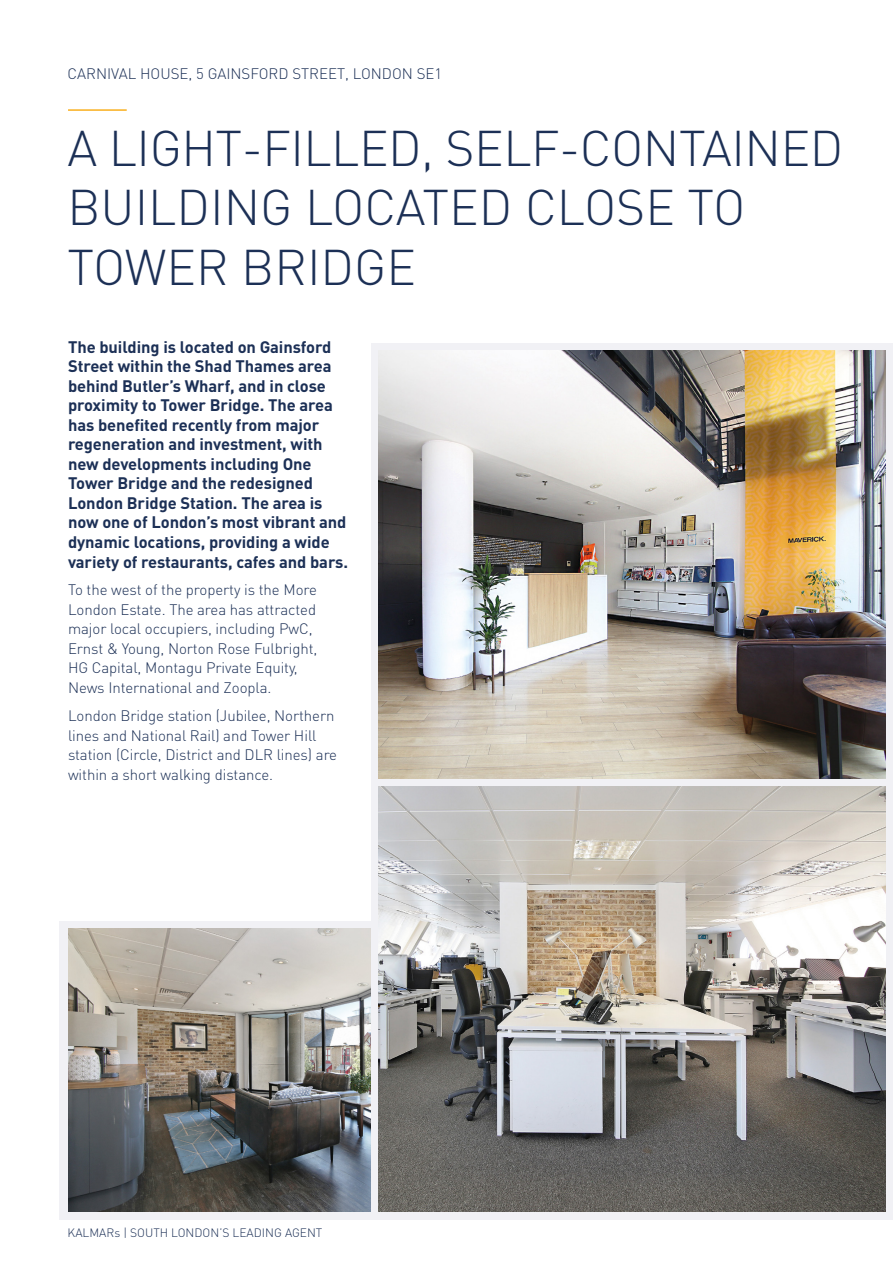
<style>
.page{position:relative;width:893px;height:1263px;background:#fff}
.page>*{position:absolute;margin:0;border:0;box-sizing:border-box;transform-origin:0 0}
.t1{font:300 49.5px/59.4px "DIN Pro";letter-spacing:-.01em;color:#1c3056}
.t2{font:700 16.5px/19.5px "DIN Pro";letter-spacing:-.005em;color:#1c3056}
.t3{font:300 15px/19.5px "DIN Pro";letter-spacing:-.005em;color:#1c3056}
.t4{font:300 12px "DIN Pro";color:#1c3056}
</style>
<div class="page">
<div style="left:60px;top:343px;width:833px;height:876px;background:#f1f1f5"></div>
<div style="left:36px;top:330px;width:335px;height:591px;background:#fff"></div>
<hr style="left:68px;top:109px;width:59px;height:2px;background:#f9af1e">
<img style="left:378px;top:350px;width:507px;height:429px">
<img style="left:378px;top:787px;width:507px;height:424px">
<img style="left:68px;top:928px;width:302px;height:283px">
<p class="t3" style="left:68px;top:63px;width:376px">CARNIVAL HOUSE, 5 GAINSFORD STREET, LONDON SE1</p>
<h1 class="t1" style="left:67px;top:116px;width:777px">A LIGHT-FILLED, SELF-CONTAINED<br>BUILDING LOCATED CLOSE TO<br>TOWER BRIDGE</h1>
<p class="t2" style="left:68px;top:337px;width:282px">The building is located on Gainsford Street within the Shad Thames area behind Butler’s Wharf, and in close proximity to Tower Bridge. The area has benefited recently from major regeneration and investment, with new developments including One Tower Bridge and the redesigned London Bridge Station. The area is now one of London’s most vibrant and dynamic locations, providing a wide variety of restaurants, cafes and bars.</p>
<p class="t3" style="left:68px;top:580px;width:251px">To the west of the property is the More London Estate. The area has attracted major local occupiers, including PwC, Ernst &amp; Young, Norton Rose Fulbright, HG Capital, Montagu Private Equity, News International and Zoopla.</p>
<p class="t3" style="left:68px;top:705px;width:271px">London Bridge station (Jubilee, Northern lines and National Rail) and Tower Hill station (Circle, District and DLR lines) are within a short walking distance.</p>
<p class="t4" style="left:68px;top:1224px;width:256px">KALMARs | SOUTH LONDON’S LEADING AGENT</p>
</div>
